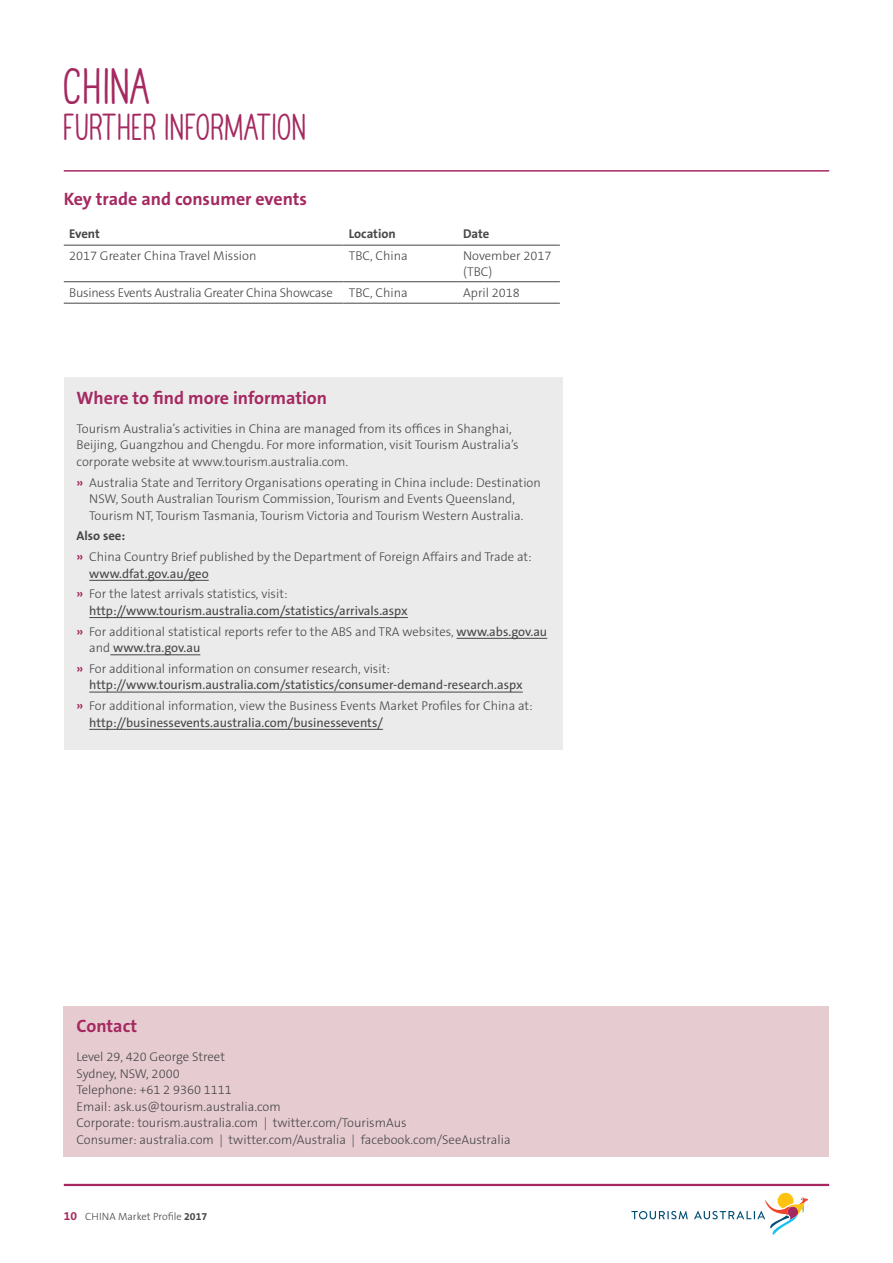
<style>
.page{position:relative;width:893px;height:1263px;background:#fff}
.page>*{position:absolute;margin:0;border:0;box-sizing:border-box;transform-origin:0 0}
.t1{font:700 45px "TAHAVEANICEDAY Basic";color:#a52960}
.t2{font:700 33px "TAHAVEANICEDAY Basic";color:#a52960}
.t3{font:700 18px "The Sans B7";color:#a52960}
.t4{font:300 12.75px/16.5px "The Sans B3";color:#464547}
.t5{font:12.75px "The Sans B5 Plain";color:#464547}
.t6{font:300 12.75px "The Sans B3";letter-spacing:-.02em;color:#464547}
.t7{font:700 12.75px "The Sans B7";color:#464547}
.t8{font:300 10.5px "The Sans B3";color:#464547}
.s1{font-family:"The Sans B7";font-weight:700;color:#a52960}
.s2{font-family:"The Sans B5 Plain";font-weight:400}
.s3{font-family:"The Sans B3";font-weight:300}
.s4{font-family:"The Sans B7";font-weight:700;font-size:12px;color:#a52960}
.s5{font-family:"The Sans B7";font-weight:700}
</style>
<div class="page">
<hr style="left:64px;top:1184px;width:765px;height:2px;background:#a52960">
<svg style="left:631px;top:1211px;width:57px;height:8px"></svg>
<svg style="left:694px;top:1193px;width:114px;height:42px"></svg>
<hr style="left:64px;top:170px;width:765px;height:2px;background:#a52960">
<div style="left:64px;top:377px;width:499px;height:372px;background:#ebebec"></div>
<hr style="left:89px;top:580px;width:120px;height:1px;background:#464547">
<hr style="left:89px;top:617px;width:319px;height:1px;background:#464547">
<hr style="left:457px;top:638px;width:90px;height:1px;background:#464547">
<hr style="left:110px;top:654px;width:90px;height:1px;background:#464547">
<hr style="left:89px;top:692px;width:434px;height:1px;background:#464547">
<hr style="left:89px;top:729px;width:294px;height:1px;background:#464547">
<hr style="left:64px;top:281px;width:280px;height:1px;background:#464547">
<hr style="left:344px;top:281px;width:114px;height:1px;background:#464547">
<hr style="left:458px;top:281px;width:102px;height:1px;background:#464547">
<hr style="left:64px;top:303px;width:280px;height:1px;background:#464547">
<hr style="left:344px;top:303px;width:114px;height:1px;background:#464547">
<hr style="left:458px;top:303px;width:102px;height:1px;background:#464547">
<hr style="left:64px;top:245px;width:280px;height:1px;background:#464547">
<hr style="left:344px;top:245px;width:114px;height:1px;background:#464547">
<hr style="left:458px;top:245px;width:102px;height:1px;background:#464547">
<div style="left:64px;top:1006px;width:765px;height:151px;background:#e6ccd1"></div>
<h1 class="t1" style="left:64px;top:60px;width:89px">CHINA</h1>
<h2 class="t2" style="left:64px;top:107px;width:245px">FURTHER INFORMATION</h2>
<h3 class="t3" style="left:64px;top:189px;width:245px">Key trade and consumer events</h3>
<p class="t7" style="left:69px;top:227px;width:32px">Event</p>
<p class="t7" style="left:349px;top:227px;width:48px">Location</p>
<p class="t7" style="left:463px;top:227px;width:28px">Date</p>
<p class="t4" style="left:69px;top:248px;width:189px">2017 Greater China Travel Mission</p>
<p class="t4" style="left:349px;top:248px;width:60px">TBC, China</p>
<p class="t4" style="left:463px;top:248px;width:90px">November 2017 (TBC)</p>
<p class="t6" style="left:69px;top:286px;width:265px">Business Events Australia Greater China Showcase</p>
<p class="t4" style="left:349px;top:284px;width:60px">TBC, China</p>
<p class="t4" style="left:463px;top:284px;width:58px">April 2018</p>
<h3 class="t3" style="left:77px;top:388px;width:252px">Where to find more information</h3>
<p class="t4" style="left:77px;top:421px;width:444px">Tourism Australia’s activities in China are managed from its offices in Shanghai,<br>Beijing, Guangzhou and Chengdu. For more information, visit Tourism Australia’s corporate website at www.tourism.australia.com.</p>
<p class="t4" style="left:89px;top:474px;width:453px;text-indent:-13px"><span class="s1">»</span> Australia State and Territory Organisations operating in China include: Destination<br>NSW, South Australian Tourism Commission, Tourism and Events Queensland,<br>Tourism NT, Tourism Tasmania, Tourism Victoria and Tourism Western Australia.</p>
<p class="t7" style="left:77px;top:529px;width:50px">Also see:</p>
<p class="t4" style="left:77px;top:549px;width:457px"><span class="s1">»</span> China Country Brief published by the Department of Foreign Affairs and Trade at:</p>
<p class="t5" style="left:89px;top:567px;width:121px">www.dfat.gov.au/geo</p>
<p class="t4" style="left:77px;top:586px;width:213px"><span class="s1">»</span> For the latest arrivals statistics, visit:</p>
<p class="t5" style="left:89px;top:604px;width:320px">http://www.tourism.australia.com/statistics/arrivals.aspx</p>
<p class="t4" style="left:77px;top:623px;width:472px"><span class="s1">»</span> For additional statistical reports refer to the ABS and TRA websites, <span class="s2">www.abs.gov.au</span></p>
<p class="t5" style="left:89px;top:641px;width:113px"><span class="s3">and</span> www.tra.gov.au</p>
<p class="t4" style="left:77px;top:661px;width:315px"><span class="s1">»</span> For additional information on consumer research, visit:</p>
<p class="t5" style="left:89px;top:678px;width:435px">http://www.tourism.australia.com/statistics/consumer-demand-research.aspx</p>
<p class="t4" style="left:77px;top:698px;width:458px"><span class="s1">»</span> For additional information, view the Business Events Market Profiles for China at:</p>
<p class="t5" style="left:89px;top:716px;width:295px">http://businessevents.australia.com/businessevents/</p>
<h3 class="t3" style="left:77px;top:1016px;width:62px">Contact</h3>
<p class="t4" style="left:77px;top:1049px;width:436px">Level 29, 420 George Street<br>Sydney, NSW, 2000<br>Telephone: +61 2 9360 1111<br>Email: ask.us@tourism.australia.com<br>Corporate: tourism.australia.com | twitter.com/TourismAus<br>Consumer: australia.com | twitter.com/Australia | facebook.com/SeeAustralia</p>
<p class="t8" style="left:64px;top:1211px;width:145px"><span class="s4">10</span> CHINA Market Profile <span class="s5">2017</span></p>
</div>
